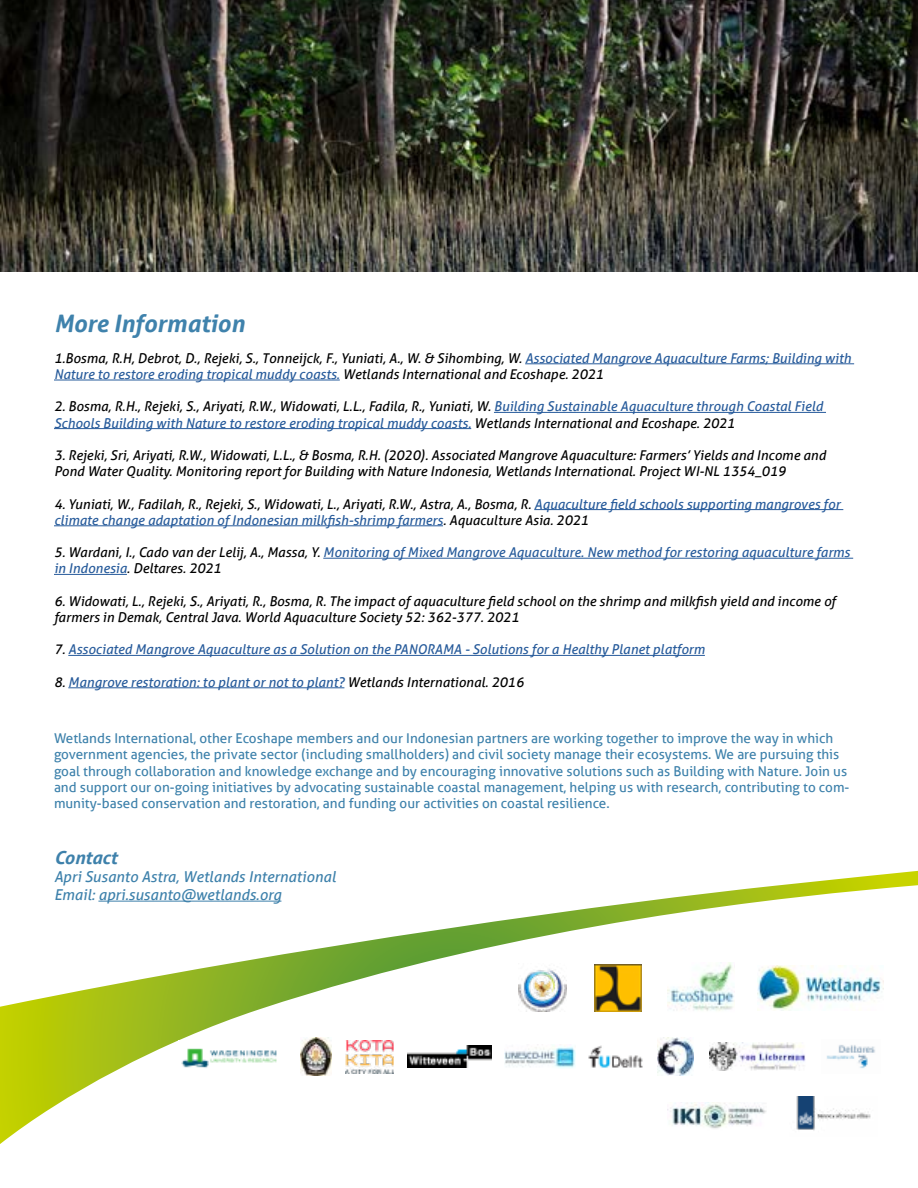
<style>
.page{position:relative;width:918px;height:1188px;background:#fff}
.page>*{position:absolute;margin:0;border:0;box-sizing:border-box;transform-origin:0 0}
.t1{font:italic 700 24px "Aller";color:#3f82ac}
.t2{font:italic 700 18px "Aller";color:#3e81ab}
.t3{font:italic 15px/18px "Aller";color:#3e81ab}
.t4{font:italic 13.5px/16.2px "Aller";color:#275b9b}
.t5{font:italic 13.5px/16.2px "Aller";color:#000}
.t6{font:13.5px/16.2px "Aller";color:#3d81ab}
.s1{color:#275b9b}
.s2{color:#000}
</style>
<div class="page">
<img style="left:0;top:0;width:918px;height:272px">
<hr style="left:525px;top:363px;width:329px;height:1px;background:#275b9b">
<hr style="left:54px;top:380px;width:286px;height:1px;background:#275b9b">
<hr style="left:494px;top:412px;width:332px;height:1px;background:#275b9b">
<hr style="left:54px;top:428px;width:417px;height:1px;background:#275b9b">
<hr style="left:534px;top:509px;width:309px;height:1px;background:#275b9b">
<hr style="left:54px;top:525px;width:389px;height:1px;background:#275b9b">
<hr style="left:323px;top:558px;width:530px;height:1px;background:#275b9b">
<hr style="left:54px;top:574px;width:73px;height:1px;background:#275b9b">
<hr style="left:68px;top:655px;width:637px;height:1px;background:#275b9b">
<hr style="left:68px;top:687px;width:276px;height:1px;background:#275b9b">
<svg style="left:0;top:871px;width:918px;height:273px"></svg>
<img style="left:757px;top:965px;width:126px;height:45px">
<img style="left:667px;top:962px;width:67px;height:51px">
<img style="left:595px;top:964px;width:47px;height:47px">
<img style="left:519px;top:964px;width:47px;height:48px">
<img style="left:179px;top:1041px;width:108px;height:32px">
<img style="left:301px;top:1038px;width:31px;height:38px">
<img style="left:346px;top:1040px;width:48px;height:33px">
<img style="left:407px;top:1046px;width:85px;height:22px">
<img style="left:505px;top:1045px;width:71px;height:24px">
<img style="left:589px;top:1045px;width:54px;height:23px">
<img style="left:658px;top:1038px;width:36px;height:38px">
<img style="left:709px;top:1043px;width:96px;height:28px">
<img style="left:821px;top:1040px;width:60px;height:34px">
<h1 class="t1" style="left:54px;top:308px;width:192px">More Information</h1>
<p class="t5" style="left:54px;top:350px;width:799px">1.Bosma, R.H, Debrot, D., Rejeki, S., Tonneijck, F., Yuniati, A., W. &amp; Sihombing, W. <span class="s1">Associated Mangrove Aquaculture Farms; Building with<br>Nature to restore eroding tropical muddy coasts.</span> Wetlands International and Ecoshape. 2021</p>
<p class="t4" style="left:54px;top:398px;width:770px"><span class="s2">2. Bosma, R.H., Rejeki, S., Ariyati, R.W., Widowati, L.L., Fadila, R., Yuniati, W.</span> Building Sustainable Aquaculture through Coastal Field<br>Schools Building with Nature to restore eroding tropical muddy coasts. <span class="s2">Wetlands International and Ecoshape. 2021</span></p>
<p class="t5" style="left:54px;top:447px;width:773px">3. Rejeki, Sri, Ariyati, R.W., Widowati, L.L., &amp; Bosma, R.H. (2020). Associated Mangrove Aquaculture: Farmers’ Yields and Income and<br>Pond Water Quality. Monitoring report for Building with Nature Indonesia, Wetlands International. Project WI-NL 1354_019</p>
<p class="t4" style="left:54px;top:496px;width:788px"><span class="s2">4. Yuniati, W., Fadilah, R., Rejeki, S., Widowati, L., Ariyati, R.W., Astra, A., Bosma, R.</span> Aquaculture field schools supporting mangroves for climate change adaptation of Indonesian milkfish-shrimp farmers<span class="s2">. Aquaculture Asia. 2021</span></p>
<p class="t4" style="left:54px;top:544px;width:798px"><span class="s2">5. Wardani, I., Cado van der Lelij, A., Massa, Y.</span> Monitoring of Mixed Mangrove Aquaculture. New method for restoring aquaculture farms in Indonesia<span class="s2">. Deltares. 2021</span></p>
<p class="t5" style="left:54px;top:593px;width:783px">6. Widowati, L., Rejeki, S., Ariyati, R., Bosma, R. The impact of aquaculture field school on the shrimp and milkfish yield and income of farmers in Demak, Central Java. World Aquaculture Society 52: 362-377. 2021</p>
<p class="t4" style="left:54px;top:641px;width:652px"><span class="s2">7.</span> Associated Mangrove Aquaculture as a Solution on the PANORAMA - Solutions for a Healthy Planet platform</p>
<p class="t4" style="left:54px;top:674px;width:471px"><span class="s2">8.</span> Mangrove restoration: to plant or not to plant? <span class="s2">Wetlands International. 2016</span></p>
<p class="t6" style="left:54px;top:730px;width:797px">Wetlands International, other Ecoshape members and our Indonesian partners are working together to improve the way in which government agencies, the private sector (including smallholders) and civil society manage their ecosystems. We are pursuing this goal through collaboration and knowledge exchange and by encouraging innovative solutions such as Building with Nature. Join us and support our on-going initiatives by advocating sustainable coastal management, helping us with research, contributing to com&shy;munity-based conservation and restoration, and funding our activities on coastal resilience.</p>
<h2 class="t2" style="left:54px;top:846px;width:65px">Contact</h2>
<p class="t3" style="left:54px;top:868px;width:283px">Apri Susanto Astra, Wetlands International<br>Email: apri.susanto@wetlands.org</p>
</div>
